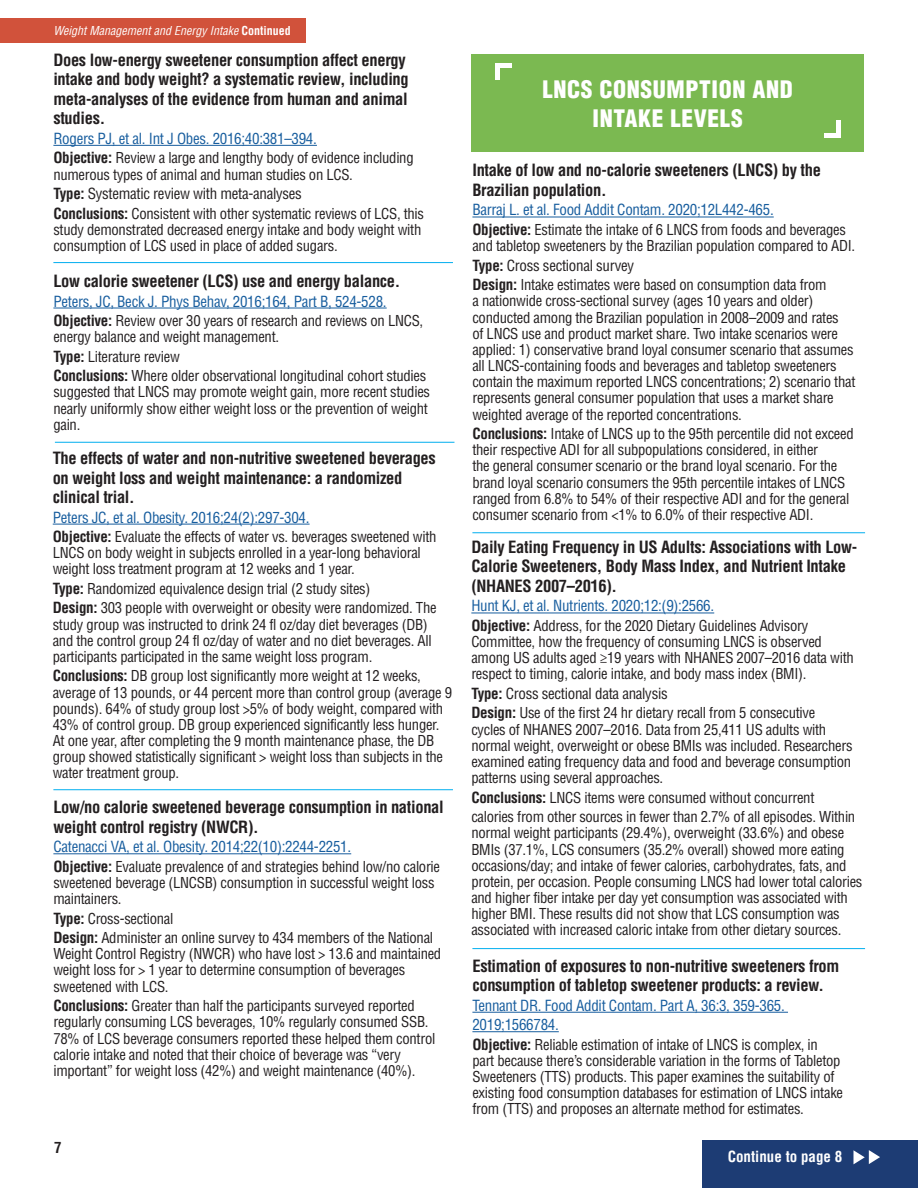
<style>
.page{position:relative;width:918px;height:1188px;background:#fff}
.page>*{position:absolute;margin:0;border:0;box-sizing:border-box;transform-origin:0 0}
.t1{font:900 condensed 23.55px/28.2px "Helvetica LT Std";letter-spacing:.025em;color:#fff;text-align:center}
.t2{font:700 condensed 16.5px/19.5px "Helvetica LT Std";letter-spacing:-.02em;color:#231f20}
.t3{font:condensed 15px/19.5px "Helvetica LT Std";letter-spacing:-.02em;color:#175d9e}
.t4{font:condensed 15px "Helvetica LT Std";letter-spacing:-.02em;color:#231f20}
.t5{font:700 condensed 15px "Helvetica LT Std";color:#fff}
.t6{font:700 condensed 15px "Helvetica LT Std";color:#231f20}
.t7{font:condensed 14.7px/16.2px "Helvetica LT Std";letter-spacing:-.02em;color:#231f20}
.t8{font:italic condensed 12px "Helvetica";color:#fff}
.s1{font-family:"Helvetica LT Std";font-weight:700;font-style:normal}
.s2{font-weight:700;font-size:15px}
.s3{font-weight:700}
</style>
<div class="page">
<div style="left:702px;top:1141px;width:216px;height:47px;background:#1d3c74"></div>
<svg style="left:854px;top:1150px;width:26px;height:14px"></svg>
<div style="left:0;top:18px;width:305px;height:25px;background:#d1523b"></div>
<hr style="left:53px;top:789px;width:400px;height:1px;background:#00aeef">
<hr style="left:53px;top:853px;width:298px;height:1px;background:#175d9e">
<hr style="left:472px;top:532px;width:393px;height:1px;background:#00aeef">
<hr style="left:472px;top:217px;width:302px;height:1px;background:#175d9e">
<div style="left:471px;top:54px;width:393px;height:98px;background:#7bb951"></div>
<hr style="left:495px;top:63px;width:16px;height:4px;background:#fff">
<hr style="left:495px;top:63px;width:4px;height:16px;background:#fff">
<hr style="left:824px;top:133px;width:16px;height:4px;background:#fff">
<hr style="left:836px;top:121px;width:4px;height:16px;background:#fff">
<hr style="left:471px;top:613px;width:243px;height:1px;background:#175d9e">
<hr style="left:53px;top:524px;width:257px;height:1px;background:#175d9e">
<hr style="left:53px;top:308px;width:334px;height:1px;background:#175d9e">
<hr style="left:55px;top:442px;width:399px;height:1px;background:#00aeef">
<hr style="left:53px;top:145px;width:264px;height:1px;background:#175d9e">
<hr style="left:53px;top:262px;width:400px;height:1px;background:#00aeef">
<hr style="left:472px;top:1012px;width:316px;height:1px;background:#175d9e">
<hr style="left:472px;top:1031px;width:87px;height:1px;background:#175d9e">
<hr style="left:472px;top:948px;width:393px;height:1px;background:#00aeef">
<p class="t8" style="left:53px;top:23px;width:239px">Weight Management and Energy Intake <span class="s1">Continued</span></p>
<p class="t2" style="left:53px;top:50px;width:357px">Does low-energy sweetener consumption affect energy intake and body weight? a systematic review, including meta-analyses of the evidence from human and animal studies.</p>
<p class="t3" style="left:53px;top:129px;width:265px">Rogers PJ, et al. Int J Obes. 2016;40:381–394.</p>
<p class="t7" style="left:53px;top:150px;width:362px"><span class="s2">Objective:</span> Review a large and lengthy body of evidence including numerous types of animal and human studies on LCS.</p>
<p class="t4" style="left:53px;top:184px;width:250px"><span class="s3">Type:</span> Systematic review with meta-analyses</p>
<p class="t7" style="left:53px;top:205px;width:372px"><span class="s2">Conclusions:</span> Consistent with other systematic reviews of LCS, this study demonstrated decreased energy intake and body weight with consumption of LCS used in place of added sugars.</p>
<p class="t2" style="left:53px;top:271px;width:348px">Low calorie sweetener (LCS) use and energy balance.</p>
<p class="t3" style="left:53px;top:291px;width:335px">Peters, JC, Beck J. Phys Behav, 2016;164, Part B, 524-528.</p>
<p class="t7" style="left:53px;top:312px;width:371px"><span class="s2">Objective:</span> Review over 30 years of research and reviews on LNCS, energy balance and weight management.</p>
<p class="t7" style="left:53px;top:346px;width:374px;line-height:19.5px"><span class="s2">Type:</span> Literature review<br><span class="s2">Conclusions:</span> Where older observational longitudinal cohort studies</p>
<p class="t7" style="left:53px;top:384px;width:378px">suggested that LNCS may promote weight gain, more recent studies nearly uniformly show either weight loss or the prevention of weight gain.</p>
<p class="t2" style="left:53px;top:448px;width:385px">The effects of water and non-nutritive sweetened beverages on weight loss and weight maintenance: a randomized clinical trial.</p>
<p class="t3" style="left:53px;top:507px;width:258px">Peters JC, et al. Obesity. 2016;24(2):297-304.</p>
<p class="t7" style="left:53px;top:529px;width:385px"><span class="s2">Objective:</span> Evaluate the effects of water vs. beverages sweetened with<br>LNCS on body weight in subjects enrolled in a year-long behavioral weight loss treatment program at 12 weeks and 1 year.</p>
<p class="t7" style="left:53px;top:579px;width:385px;line-height:19.5px"><span class="s2">Type:</span> Randomized equivalence design trial (2 study sites)<br><span class="s2">Design:</span> 303 people with overweight or obesity were randomized. The</p>
<p class="t7" style="left:53px;top:616px;width:381px">study group was instructed to drink 24 fl oz/day diet beverages (DB) and the control group 24 fl oz/day of water and no diet beverages. All participants participated in the same weight loss program.</p>
<p class="t7" style="left:53px;top:668px;width:401px"><span class="s2">Conclusions:</span> DB group lost significantly more weight at 12 weeks, average of 13 pounds, or 44 percent more than control group (average 9 pounds). 64% of study group lost &gt;5% of body weight, compared with 43% of control group. DB group experienced significantly less hunger.<br>At one year, after completing the 9 month maintenance phase, the DB group showed statistically significant &gt; weight loss than subjects in the water treatment group.</p>
<p class="t2" style="left:53px;top:797px;width:392px">Low/no calorie sweetened beverage consumption in national weight control registry (NWCR).</p>
<p class="t3" style="left:53px;top:837px;width:299px">Catenacci VA, et al. Obesity. 2014;22(10):2244-2251.</p>
<p class="t7" style="left:53px;top:858px;width:388px"><span class="s2">Objective:</span> Evaluate prevalence of and strategies behind low/no calorie sweetened beverage (LNCSB) consumption in successful weight loss maintainers.</p>
<p class="t7" style="left:53px;top:908px;width:381px;line-height:19.5px"><span class="s2">Type:</span> Cross-sectional<br><span class="s2">Design:</span> Administer an online survey to 434 members of the National</p>
<p class="t7" style="left:53px;top:946px;width:389px">Weight Control Registry (NWCR) who have lost &gt; 13.6 and maintained weight loss for &gt; 1 year to determine consumption of beverages sweetened with LCS.</p>
<p class="t7" style="left:53px;top:998px;width:383px"><span class="s2">Conclusions:</span> Greater than half the participants surveyed reported regularly consuming LCS beverages, 10% regularly consumed SSB.<br>78% of LCS beverage consumers reported these helped them control calorie intake and noted that their choice of beverage was “very important” for weight loss (42%) and weight maintenance (40%).</p>
<p class="t6" style="left:54px;top:1139px;width:9px">7</p>
<p class="t1" style="left:542px;top:75px;width:252px">LNCS CONSUMPTION AND<br>INTAKE LEVELS</p>
<p class="t2" style="left:472px;top:161px;width:350px">Intake of low and no-calorie sweeteners (LNCS) by the<br>Brazilian population.</p>
<p class="t3" style="left:472px;top:200px;width:303px">Barraj L. et al. Food Addit Contam. 2020;12L442-465.</p>
<p class="t7" style="left:472px;top:221px;width:384px"><span class="s2">Objective:</span> Estimate the intake of 6 LNCS from foods and beverages and tabletop sweeteners by the Brazilian population compared to ADI.</p>
<p class="t4" style="left:472px;top:256px;width:163px"><span class="s3">Type:</span> Cross sectional survey</p>
<p class="t7" style="left:472px;top:277px;width:385px"><span class="s2">Design:</span> Intake estimates were based on consumption data from<br>a nationwide cross-sectional survey (ages 10 years and older) conducted among the Brazilian population in 2008–2009 and rates<br>of LNCS use and product market share. Two intake scenarios were applied: 1) conservative brand loyal consumer scenario that assumes all LNCS-containing foods and beverages and tabletop sweeteners contain the maximum reported LNCS concentrations; 2) scenario that represents general consumer population that uses a market share weighted average of the reported concentrations.</p>
<p class="t7" style="left:472px;top:426px;width:383px"><span class="s2">Conclusions:</span> Intake of LNCS up to the 95th percentile did not exceed their respective ADI for all subpopulations considered, in either<br>the general consumer scenario or the brand loyal scenario. For the brand loyal scenario consumers the 95th percentile intakes of LNCS ranged from 6.8% to 54% of their respective ADI and for the general consumer scenario from &lt;1% to 6.0% of their respective ADI.</p>
<p class="t2" style="left:471px;top:537px;width:388px">Daily Eating Frequency in US Adults: Associations with Low-<br>Calorie Sweeteners, Body Mass Index, and Nutrient Intake (NHANES 2007–2016).</p>
<p class="t3" style="left:471px;top:596px;width:244px">Hunt KJ, et al. Nutrients. 2020;12:(9):2566.</p>
<p class="t7" style="left:471px;top:617px;width:384px"><span class="s2">Objective:</span> Address, for the 2020 Dietary Guidelines Advisory Committee, how the frequency of consuming LNCS is observed among US adults aged ≥19 years with NHANES 2007–2016 data with respect to timing, calorie intake, and body mass index (BMI).</p>
<p class="t4" style="left:471px;top:684px;width:198px"><span class="s3">Type:</span> Cross sectional data analysis</p>
<p class="t7" style="left:471px;top:705px;width:383px"><span class="s2">Design:</span> Use of the first 24 hr dietary recall from 5 consecutive cycles of NHANES 2007–2016. Data from 25,411 US adults with normal weight, overweight or obese BMIs was included. Researchers examined eating frequency data and food and beverage consumption patterns using several approaches.</p>
<p class="t7" style="left:471px;top:787px;width:385px;line-height:19.5px"><span class="s2">Conclusions:</span> LNCS items were consumed without concurrent calories from other sources in fewer than 2.7% of all episodes. Within</p>
<p class="t7" style="left:471px;top:825px;width:393px">normal weight participants (29.4%), overweight (33.6%) and obese BMIs (37.1%, LCS consumers (35.2% overall) showed more eating occasions/day; and intake of fewer calories, carbohydrates, fats, and protein, per occasion. People consuming LNCS had lower total calories and higher fiber intake per day yet consumption was associated with higher BMI. These results did not show that LCS consumption was associated with increased caloric intake from other dietary sources.</p>
<p class="t2" style="left:472px;top:956px;width:368px">Estimation of exposures to non-nutritive sweeteners from consumption of tabletop sweetener products: a review.</p>
<p class="t3" style="left:472px;top:995px;width:314px">Tennant DR. Food Addit Contam. Part A, 36:3, 359-365.<br>2019;1566784.</p>
<p class="t7" style="left:472px;top:1036px;width:372px"><span class="s2">Objective:</span> Reliable estimation of intake of LNCS is complex, in part because there’s considerable variation in the forms of Tabletop Sweeteners (TTS) products. This paper examines the suitability of existing food consumption databases for estimation of LNCS intake from (TTS) and proposes an alternate method for estimates.</p>
<p class="t5" style="left:728px;top:1147px;width:116px">Continue to page 8</p>
</div>
